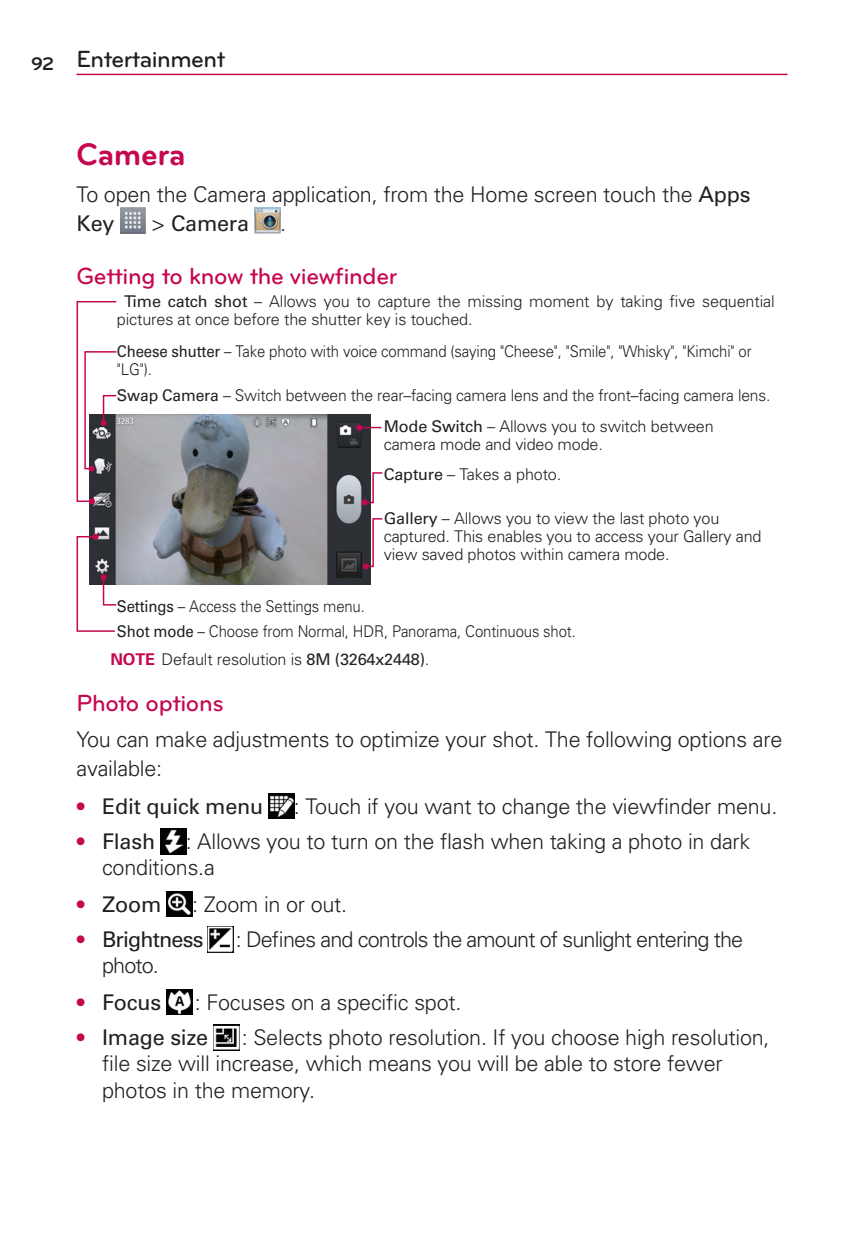
<style>
.page{position:relative;width:864px;height:1242px;background:#fff}
.page>*{position:absolute;margin:0;border:0;box-sizing:border-box;transform-origin:0 0}
.t1{font:700 32.4px "Bryant LG";letter-spacing:-.015em;color:#c50750}
.t2{font:500 24.3px "Bryant LG";letter-spacing:-.015em;color:#c50750}
.t3{font:500 24.3px "Bryant LG";letter-spacing:-.02em;color:#231f20}
.t4{font:300 21.6px/28.8px "Univers";letter-spacing:-.01em;color:#231f20}
.t5{font:300 21.6px "Univers";letter-spacing:-.04em;color:#231f20}
.t6{font:21.6px "Univers";letter-spacing:-.01em;color:#231f20}
.t7{font:21.6px "Univers";letter-spacing:-.04em;color:#231f20}
.t8{font:300 16.2px/18px "Univers";letter-spacing:-.01em;color:#231f20}
.t9{font:300 16.2px/18px "Univers";letter-spacing:-.01em;color:#231f20;scale:.92 1}
.s1{font-weight:400}
.s2{font-weight:300}
.s3{font-weight:700;color:#c50750}
</style>
<div class="page">
<hr style="left:77px;top:74px;width:710px;height:1px;background:#c50750">
<img style="left:120px;top:208px;width:26px;height:25px">
<img style="left:255px;top:208px;width:25px;height:25px">
<img style="left:90px;top:414px;width:281px;height:170px">
<svg style="left:362px;top:471px;width:21px;height:35px"></svg>
<svg style="left:363px;top:517px;width:20px;height:52px"></svg>
<svg style="left:76px;top:300px;width:42px;height:204px"></svg>
<svg style="left:76px;top:534px;width:42px;height:98px"></svg>
<svg style="left:356px;top:425px;width:25px;height:6px"></svg>
<img style="left:269px;top:793px;width:26px;height:26px">
<img style="left:161px;top:829px;width:25px;height:25px">
<img style="left:167px;top:891px;width:25px;height:26px">
<img style="left:208px;top:927px;width:25px;height:25px">
<img style="left:167px;top:989px;width:25px;height:26px">
<img style="left:214px;top:1025px;width:25px;height:25px">
<h2 class="t3" style="left:31px;top:50px;width:196px"><sub>92</sub> Entertainment</h2>
<h1 class="t1" style="left:77px;top:143px;width:110px">Camera</h1>
<h3 class="t4" style="left:77px;top:182px;width:675px">To open the Camera application, from the Home screen touch the <span class="s1">Apps<br>Key</span></h3>
<h3 class="t6" style="left:151px;top:215px;width:99px"><span class="s2">&gt;</span> Camera</h3>
<h3 class="t4" style="left:280px;top:211px;width:8px">.</h3>
<h2 class="t2" style="left:77px;top:268px;width:322px">Getting to know the viewfinder</h2>
<p class="t8" style="left:117px;top:294px;width:659px;text-indent:7px"><span class="s1">Time catch shot</span> – Allows you to capture the missing moment by taking five sequential pictures at once before the shutter key is touched.</p>
<p class="t9" style="left:117px;top:343px;width:691px"><span class="s1">Cheese shutter</span> – Take photo with voice command (saying "Cheese", "Smile", "Whisky", "Kimchi" or "LG").</p>
<p class="t8" style="left:117px;top:388px;width:655px"><span class="s1">Swap Camera</span> – Switch between the rear–facing camera lens and the front–facing camera lens.</p>
<p class="t8" style="left:384px;top:419px;width:332px"><span class="s1">Mode Switch</span> – Allows you to switch between camera mode and video mode.</p>
<p class="t8" style="left:384px;top:467px;width:179px"><span class="s1">Capture</span> – Takes a photo.</p>
<p class="t8" style="left:384px;top:511px;width:379px"><span class="s1">Gallery</span> – Allows you to view the last photo you captured. This enables you to access your Gallery and view saved photos within camera mode.</p>
<p class="t9" style="left:117px;top:595px;width:500px;line-height:25.5px"><span class="s1">Settings</span> – Access the Settings menu.<br><span class="s1">Shot mode</span> – Choose from Normal, HDR, Panorama, Continuous shot.</p>
<p class="t8" style="left:111px;top:652px;width:320px"><span class="s3">NOTE</span> Default resolution is <span class="s1">8M (3264x2448)</span>.</p>
<h2 class="t2" style="left:77px;top:694px;width:149px">Photo options</h2>
<h3 class="t4" style="left:77px;top:727px;width:707px">You can make adjustments to optimize your shot. The following options are available:</h3>
<h3 class="t6" style="left:102px;top:798px;width:163px">Edit quick menu</h3>
<h3 class="t4" style="left:294px;top:794px;width:485px">: Touch if you want to change the viewfinder menu.</h3>
<h3 class="t6" style="left:102px;top:834px;width:55px">Flash</h3>
<h3 class="t4" style="left:102px;top:830px;width:650px;line-height:26.1px;text-indent:84px">: Allows you to turn on the flash when taking a photo in dark conditions.a</h3>
<h3 class="t6" style="left:102px;top:896px;width:61px">Zoom</h3>
<h3 class="t4" style="left:192px;top:892px;width:157px">: Zoom in or out.</h3>
<h3 class="t7" style="left:102px;top:932px;width:103px">Brightness</h3>
<h3 class="t5" style="left:236px;top:932px;width:509px">: Defines and controls the amount of sunlight entering the</h3>
<h3 class="t4" style="left:102px;top:953px;width:58px">photo.</h3>
<h3 class="t6" style="left:102px;top:994px;width:61px">Focus</h3>
<h3 class="t4" style="left:195px;top:990px;width:268px">: Focuses on a specific spot.</h3>
<h3 class="t6" style="left:102px;top:1030px;width:108px">Image size</h3>
<h3 class="t4" style="left:102px;top:1026px;width:669px;line-height:26.7px;text-indent:140px">: Selects photo resolution. If you choose high resolution, file size will increase, which means you will be able to store fewer photos in the memory.</h3>
</div>
